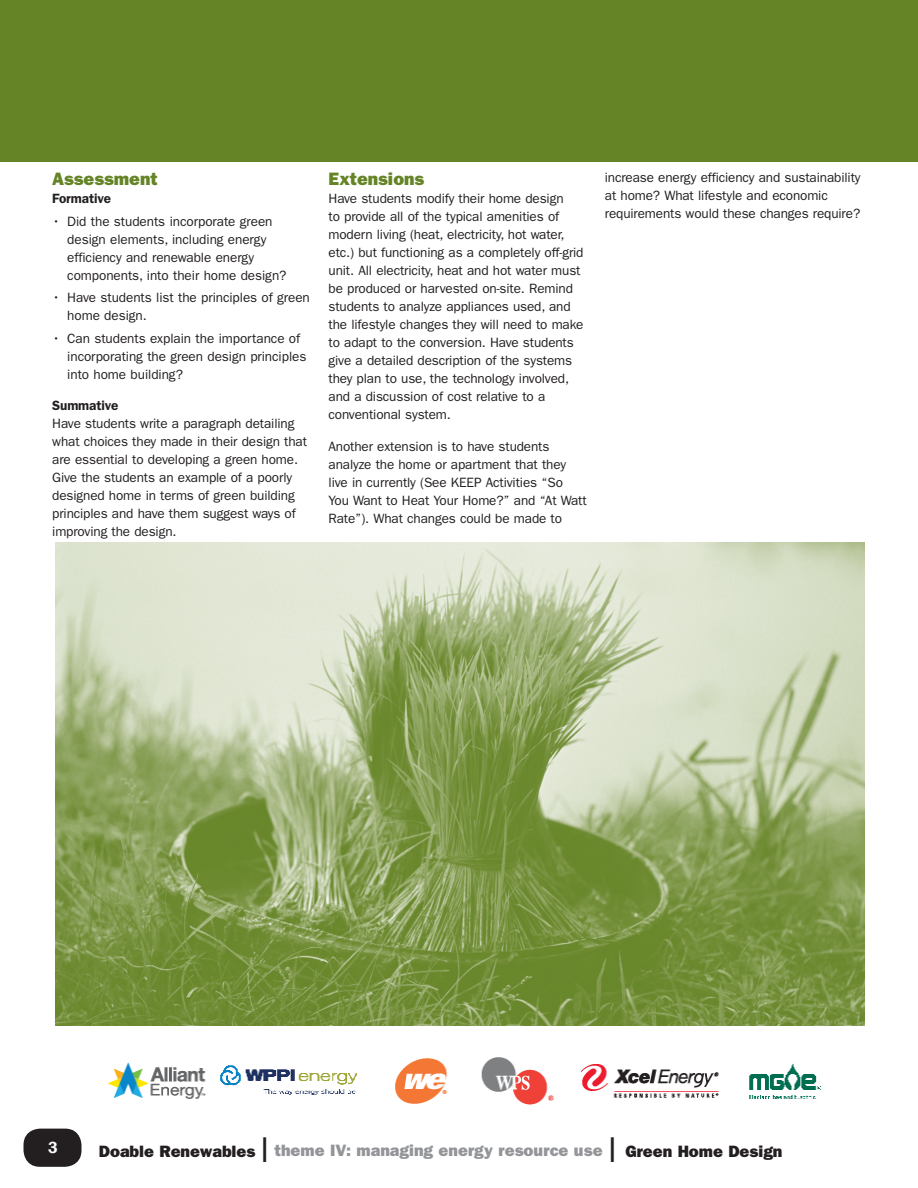
<style>
.page{position:relative;width:918px;height:1188px;background:#fff}
.page>*{position:absolute;margin:0;border:0;box-sizing:border-box;transform-origin:0 0}
.Summary_Sections{font:18px "ITC Franklin Gothic Std Hvy";color:#648426}
.BC{font:18px "ITC Franklin Gothic Std Hvy";color:#648426}
.t1{font:16.5px "ITC Franklin Gothic Std Hvy";color:#939598}
.t2{font:16.5px "ITC Franklin Gothic Std Hvy";color:#231f20}
.t3{font:16.5px "Franklin Gothic Demi";color:#fff}
.BC-2{font:13.5px/18px "ITC Franklin Gothic Std";letter-spacing:-.01em;color:#231f20}
.BC_Bold_NO_SB{font:600 13.5px "ITC Franklin Gothic Std";letter-spacing:-.01em;color:#231f20}
.s1{color:#231f20}
.s2{font-family:"ITC Franklin Gothic Std";font-size:36px;color:#231f20}
</style>
<div class="page">
<div style="left:0;top:0;width:918px;height:162px;background:#648426"></div>
<img style="left:56px;top:543px;width:808px;height:482px">
<div style="left:24px;top:1129px;width:57px;height:38px;background:#231f20;border-radius:16px"></div>
<img style="left:109px;top:1057px;width:713px;height:48px">
<p class="Summary_Sections" style="left:52px;top:168px;width:107px">Assessment</p>
<p class="BC_Bold_NO_SB" style="left:52px;top:191px;width:60px">Formative</p>
<p class="BC-2" style="left:67px;top:212px;width:221px;text-indent:-15px">• Did the students incorporate green design elements, including energy efficiency and renewable energy components, into their home design?</p>
<p class="BC-2" style="left:67px;top:289px;width:244px;text-indent:-15px">• Have students list the principles of green home design.</p>
<p class="BC-2" style="left:67px;top:329px;width:241px;text-indent:-15px">• Can students explain the importance of incorporating the green design principles into home building?</p>
<p class="BC_Bold_NO_SB" style="left:52px;top:398px;width:68px">Summative</p>
<p class="BC-2" style="left:52px;top:415px;width:256px">Have students write a paragraph detailing what choices they made in their design that are essential to developing a green home.<br>Give the students an example of a poorly designed home in terms of green building principles and have them suggest ways of improving the design.</p>
<p class="BC" style="left:329px;top:168px;width:97px">Extensions</p>
<p class="BC-2" style="left:329px;top:190px;width:257px">Have students modify their home design<br>to provide all of the typical amenities of modern living (heat, electricity, hot water, etc. ) but functioning as a completely off-grid unit. All electricity, heat and hot water must be produced or harvested on-site. Remind students to analyze appliances used, and the lifestyle changes they will need to make to adapt to the conversion. Have students give a detailed description of the systems they plan to use, the technology involved, and a discussion of cost relative to a conventional system.</p>
<p class="BC-2" style="left:329px;top:437px;width:260px">Another extension is to have students analyze the home or apartment that they live in currently (See KEEP Activities “So You Want to Heat Your Home?” and “At Watt Rate”). What changes could be made to</p>
<p class="BC-2" style="left:605px;top:169px;width:257px">increase energy efficiency and sustainability at home? What lifestyle and economic requirements would these changes require?</p>
<p class="t1" style="left:99px;top:1141px;width:519px"><span class="s1">Doable Renewables</span> <span class="s2">l</span> theme IV: managing energy resource use <span class="s2">l</span></p>
<p class="t3" style="left:48px;top:1137px;width:11px">3</p>
<p class="t2" style="left:625px;top:1142px;width:159px">Green Home Design</p>
</div>
